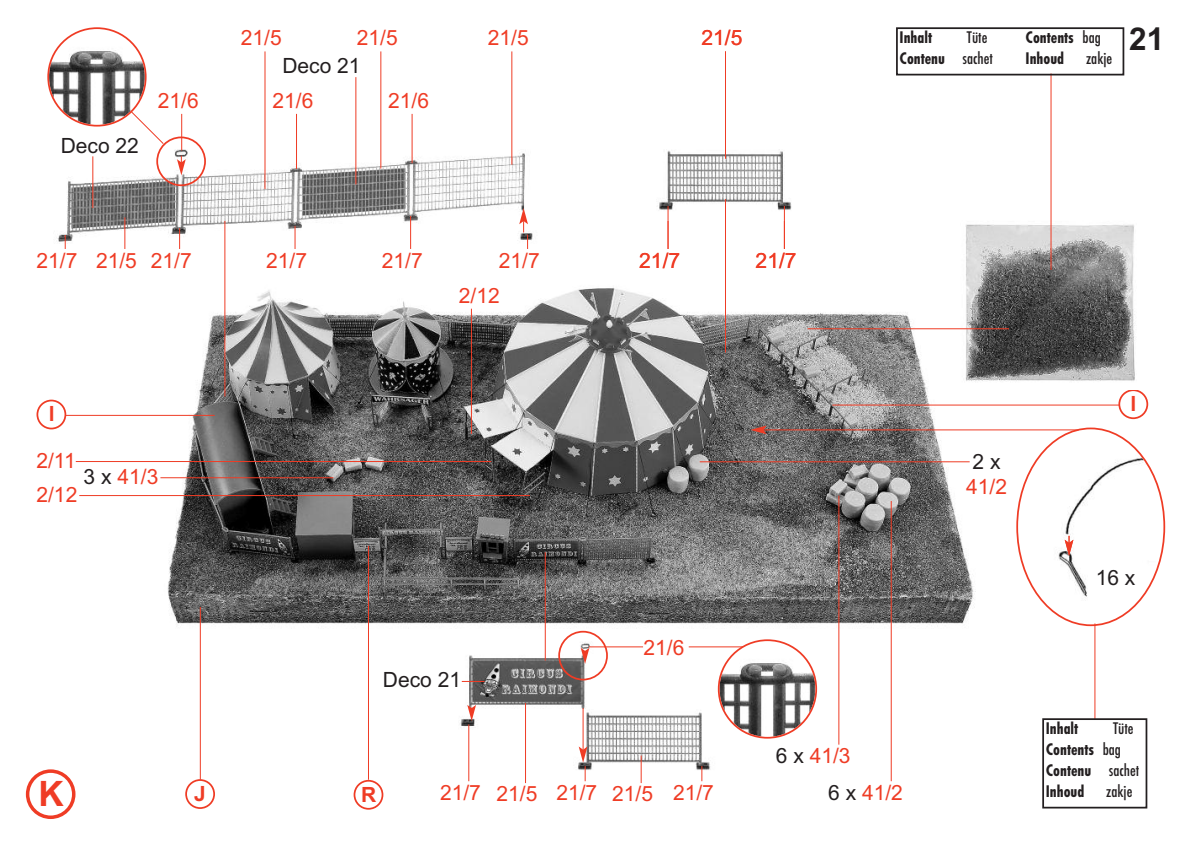
<style>
.page{position:relative;width:1191px;height:844px;background:#fff}
.page>*{position:absolute;margin:0;border:0;box-sizing:border-box;transform-origin:0 0}
.t1{font:700 35px "Arial";color:#ef3c25}
.t2{font:700 31.5px "Arial";color:#231f20}
.t3{font:21px/33.9px "Arial";color:#ef3c25}
.t4{font:21px "Arial";color:#231f20}
.t5{font:700 21px "Arial";color:#ef3c25}
.t6{font:17.5px/21px "Futura EF Bold Con";color:#231f20}
.t7{font:17.5px "Futura EF Medium Con";color:#231f20}
.s1{color:#231f20}
.s2{font-family:"Futura EF Medium Con"}
</style>
<div class="page">
<img style="left:460px;top:641px;width:255px;height:135px">
<img style="left:57px;top:149px;width:476px;height:95px">
<svg style="left:718px;top:639px;width:99px;height:99px"></svg>
<img style="left:155px;top:279px;width:828px;height:349px">
<hr style="left:368px;top:545px;width:1px;height:234px;background:#ef3c25">
<hr style="left:200px;top:607px;width:1px;height:172px;background:#ef3c25">
<hr style="left:66px;top:415px;width:149px;height:1px;background:#ef3c25">
<hr style="left:76px;top:461px;width:415px;height:1px;background:#ef3c25">
<hr style="left:832px;top:404px;width:287px;height:1px;background:#ef3c25">
<hr style="left:699px;top:461px;width:270px;height:1px;background:#ef3c25">
<svg style="left:1118px;top:390px;width:30px;height:29px"></svg>
<div style="left:960px;top:216px;width:180px;height:173px;background:#fff"></div>
<img style="left:960px;top:221px;width:175px;height:160px">
<hr style="left:807px;top:328px;width:202px;height:1px;background:#ef3c25">
<hr style="left:1050px;top:73px;width:1px;height:197px;background:#ef3c25">
<div style="left:896px;top:27px;width:228px;height:48px;border:2px solid #231f20"></div>
<svg style="left:353px;top:779px;width:30px;height:30px"></svg>
<svg style="left:37px;top:399px;width:29px;height:30px"></svg>
<svg style="left:26px;top:769px;width:49px;height:49px"></svg>
<svg style="left:185px;top:779px;width:30px;height:29px"></svg>
<hr style="left:355px;top:77px;width:1px;height:107px;background:#ef3c25">
<hr style="left:92px;top:156px;width:1px;height:52px;background:#ef3c25">
<hr style="left:264px;top:51px;width:1px;height:138px;background:#ef3c25">
<svg style="left:640px;top:755px;width:1px;height:27px"></svg>
<hr style="left:525px;top:702px;width:1px;height:80px;background:#ef3c25">
<hr style="left:380px;top:51px;width:1px;height:117px;background:#ef3c25">
<hr style="left:545px;top:552px;width:1px;height:108px;background:#ef3c25">
<hr style="left:725px;top:199px;width:1px;height:153px;background:#ef3c25">
<hr style="left:224px;top:221px;width:1px;height:175px;background:#ef3c25">
<hr style="left:511px;top:51px;width:1px;height:114px;background:#ef3c25">
<hr style="left:296px;top:114px;width:1px;height:55px;background:#ef3c25">
<hr style="left:412px;top:114px;width:1px;height:49px;background:#ef3c25">
<svg style="left:179px;top:228px;width:1px;height:21px"></svg>
<hr style="left:468px;top:724px;width:1px;height:57px;background:#ef3c25">
<svg style="left:701px;top:765px;width:1px;height:16px"></svg>
<hr style="left:890px;top:501px;width:1px;height:280px;background:#ef3c25">
<hr style="left:838px;top:495px;width:1px;height:249px;background:#ef3c25">
<hr style="left:79px;top:495px;width:451px;height:1px;background:#ef3c25">
<hr style="left:160px;top:477px;width:173px;height:1px;background:#ef3c25">
<hr style="left:471px;top:308px;width:1px;height:126px;background:#ef3c25">
<svg style="left:65px;top:235px;width:1px;height:14px"></svg>
<hr style="left:124px;top:217px;width:1px;height:32px;background:#ef3c25">
<svg style="left:294px;top:226px;width:1px;height:23px"></svg>
<hr style="left:410px;top:216px;width:1px;height:33px;background:#ef3c25">
<img style="left:659px;top:150px;width:133px;height:61px">
<hr style="left:725px;top:51px;width:1px;height:108px;background:#ef3c25">
<hr style="left:725px;top:199px;width:1px;height:131px;background:#ef3c25">
<hr style="left:667px;top:206px;width:1px;height:43px;background:#ef3c25">
<hr style="left:784px;top:206px;width:1px;height:43px;background:#ef3c25">
<svg style="left:47px;top:27px;width:159px;height:159px"></svg>
<hr style="left:589px;top:646px;width:54px;height:1px;background:#ef3c25">
<hr style="left:688px;top:646px;width:55px;height:1px;background:#ef3c25">
<svg style="left:462px;top:680px;width:22px;height:1px"></svg>
<svg style="left:519px;top:208px;width:9px;height:41px"></svg>
<svg style="left:467px;top:704px;width:9px;height:17px"></svg>
<svg style="left:558px;top:630px;width:50px;height:50px"></svg>
<hr style="left:582px;top:708px;width:1px;height:41px;background:#ef3c25">
<svg style="left:578px;top:746px;width:9px;height:35px"></svg>
<hr style="left:1094px;top:623px;width:1px;height:96px;background:#ef3c25">
<hr style="left:763px;top:429px;width:315px;height:1px;background:#ef3c25">
<svg style="left:750px;top:425px;width:16px;height:9px"></svg>
<div style="left:1042px;top:718px;width:105px;height:90px;border:2px solid #231f20"></div>
<svg style="left:1016px;top:427px;width:149px;height:199px"></svg>
<p class="t3" style="left:241px;top:21px;width:42px">21/5</p>
<p class="t3" style="left:357px;top:21px;width:42px">21/5</p>
<p class="t3" style="left:488px;top:21px;width:42px">21/5</p>
<p class="t4" style="left:282px;top:54px;width:80px">Deco 21</p>
<p class="t4" style="left:61px;top:133px;width:80px">Deco 22</p>
<p class="t3" style="left:158px;top:84px;width:42px">21/6</p>
<p class="t3" style="left:273px;top:84px;width:42px">21/6</p>
<p class="t3" style="left:388px;top:84px;width:42px">21/6</p>
<p class="t3" style="left:36px;top:243px;width:42px">21/7</p>
<p class="t3" style="left:96px;top:243px;width:42px">21/5</p>
<p class="t3" style="left:266px;top:243px;width:42px">21/7</p>
<p class="t3" style="left:382px;top:243px;width:42px">21/7</p>
<p class="t3" style="left:499px;top:243px;width:42px">21/7</p>
<p class="t3" style="left:151px;top:243px;width:42px">21/7</p>
<p class="t3" style="left:459px;top:278px;width:42px">2/12</p>
<p class="t5" style="left:49px;top:401px;width:7px">l</p>
<p class="t3" style="left:36px;top:444px;width:42px">2/11<br>2/12</p>
<p class="t3" style="left:84px;top:460px;width:76px"><span class="s1">3 x</span> 41/3</p>
<p class="t4" style="left:383px;top:667px;width:80px">Deco 21</p>
<p class="t3" style="left:701px;top:21px;width:42px">21/5</p>
<p class="t3" style="left:639px;top:243px;width:42px">21/7</p>
<p class="t3" style="left:755px;top:243px;width:42px">21/7</p>
<p class="t3" style="left:643px;top:630px;width:42px">21/6</p>
<p class="t6" style="left:899px;top:28px;width:34px">Inhalt</p>
<p class="t7" style="left:967px;top:30px;width:22px">Tüte</p>
<p class="t6" style="left:1025px;top:28px;width:77px">Contents <span class="s2">bag</span></p>
<p class="t6" style="left:899px;top:49px;width:95px">Contenu <span class="s2">sachet</span></p>
<p class="t6" style="left:1025px;top:49px;width:40px">Inhoud</p>
<p class="t7" style="left:1086px;top:51px;width:28px">zakje</p>
<h2 class="t2" style="left:1129px;top:20px;width:37px">21</h2>
<p class="t4" style="left:972px;top:449px;width:30px">2 x</p>
<p class="t3" style="left:966px;top:470px;width:42px">41/2</p>
<p class="t5" style="left:1130px;top:391px;width:7px">l</p>
<p class="t4" style="left:1095px;top:564px;width:41px">16 x</p>
<h1 class="t1" style="left:38px;top:773px;width:27px">K</h1>
<p class="t5" style="left:194px;top:781px;width:13px">J</p>
<p class="t5" style="left:361px;top:782px;width:17px">R</p>
<p class="t3" style="left:776px;top:738px;width:76px"><span class="s1">6 x</span> 41/3</p>
<p class="t3" style="left:440px;top:775px;width:42px">21/7</p>
<p class="t3" style="left:556px;top:775px;width:42px">21/7</p>
<p class="t3" style="left:673px;top:775px;width:42px">21/7</p>
<p class="t3" style="left:828px;top:775px;width:76px"><span class="s1">6 x</span> 41/2</p>
<p class="t3" style="left:496px;top:776px;width:42px">21/5</p>
<p class="t3" style="left:612px;top:776px;width:42px">21/5</p>
<p class="t6" style="left:1045px;top:719px;width:34px">Inhalt</p>
<p class="t7" style="left:1113px;top:721px;width:22px">Tüte</p>
<p class="t6" style="left:1045px;top:740px;width:95px">Contents <span class="s2">bag<br></span>Contenu <span class="s2">sachet<br></span>Inhoud</p>
<p class="t7" style="left:1106px;top:784px;width:28px">zakje</p>
</div>
